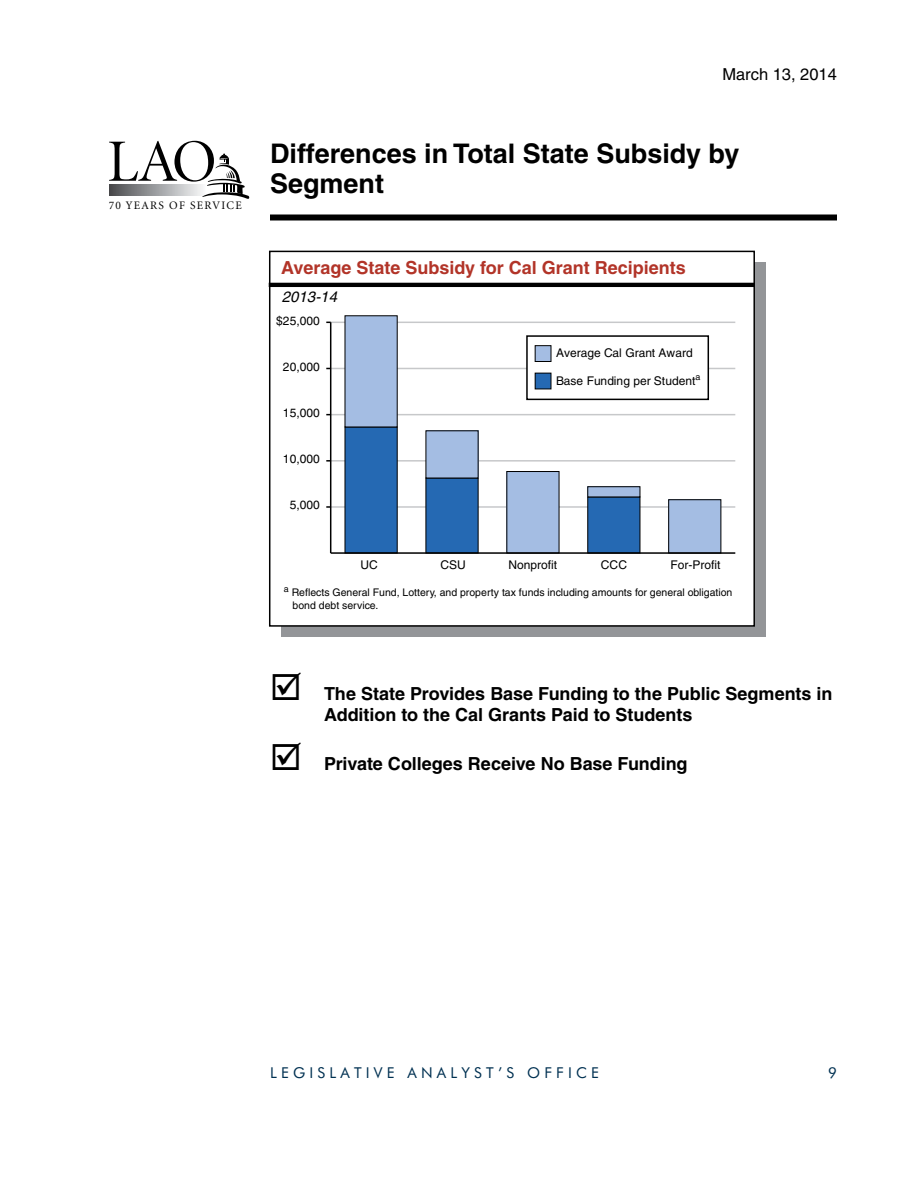
<style>
.page{position:relative;width:918px;height:1188px;background:#fff}
.page>*{position:absolute;margin:0;border:0;box-sizing:border-box;transform-origin:0 0}
.t1{font:60.15px "Minion Display";color:#000}
.t2{font:700 27px/30px "Helvetica";color:#000}
.t3{font:700 18px/21.6px "Helvetica";letter-spacing:-.005em;color:#000}
.t4{font:700 18px "Helvetica";color:#b23428}
.t5{font:italic 18px "Helvetica";color:#000}
.t6{font:16.5px "Helvetica";color:#000}
.t7{font:15px "Futura BT";letter-spacing:.28em;color:#003152}
.t8{font:italic 15px "Helvetica";color:#000}
.t9{font:12px "Helvetica";color:#010101}
.t10{font:11.55px "Minion";letter-spacing:.11em;color:#000}
.t11{font:10.5px/12.6px "Helvetica";color:#000}
</style>
<div class="page">
<div style="left:270px;top:214px;width:567px;height:6px;background:#000"></div>
<svg style="left:109px;top:185px;width:93px;height:11px"></svg>
<svg style="left:202px;top:154px;width:47px;height:45px"></svg>
<div style="left:282px;top:262px;width:484px;height:374px;background:#939598"></div>
<div style="left:270px;top:251px;width:484px;height:375px;background:#fff"></div>
<div style="left:269px;top:251px;width:486px;height:376px;border:2px solid #000"></div>
<hr style="left:269px;top:283px;width:486px;height:4px;background:#000">
<hr style="left:331px;top:322px;width:404px;height:1px;background:#c7c8ca">
<hr style="left:331px;top:368px;width:404px;height:1px;background:#c7c8ca">
<hr style="left:331px;top:414px;width:404px;height:1px;background:#c7c8ca">
<hr style="left:331px;top:460px;width:404px;height:2px;background:#c7c8ca">
<hr style="left:331px;top:506px;width:404px;height:2px;background:#c7c8ca">
<svg style="left:344px;top:315px;width:297px;height:237px"></svg>
<div style="left:669px;top:500px;width:52px;height:53px;background:#a4bde3"></div>
<div style="left:668px;top:499px;width:53px;height:54px;border:1px solid #000"></div>
<div style="left:588px;top:487px;width:52px;height:10px;background:#a4bde3"></div>
<div style="left:587px;top:486px;width:53px;height:11px;border:1px solid #000"></div>
<div style="left:507px;top:472px;width:52px;height:81px;background:#a4bde3"></div>
<hr style="left:330px;top:322px;width:1px;height:231px;background:#000">
<hr style="left:331px;top:552px;width:404px;height:2px;background:#000">
<div style="left:527px;top:336px;width:181px;height:63px;background:#fff"></div>
<div style="left:526px;top:335px;width:183px;height:65px;border:2px solid #000"></div>
<div style="left:535px;top:346px;width:16px;height:16px;background:#a4bde3"></div>
<div style="left:535px;top:345px;width:16px;height:17px;border:1px solid #000"></div>
<div style="left:535px;top:373px;width:16px;height:16px;background:#2569b3"></div>
<h1 class="t1" style="left:107px;top:132px;width:111px">LAO</h1>
<p class="t10" style="left:109px;top:200px;width:134px">70 YEARS OF SERVICE</p>
<p class="t5" style="left:764px;top:53px;width:61px">Analyst</p>
<p class="t6" style="left:722px;top:65px;width:116px">March 13, 2014</p>
<h2 class="t2" style="left:270px;top:138px;width:471px">Differences in Total State Subsidy by<br>Segment</h2>
<p class="t4" style="left:281px;top:257px;width:406px">Average State Subsidy for Cal Grant Recipients</p>
<p class="t8" style="left:282px;top:289px;width:57px">2013-14</p>
<p class="t9" style="left:276px;top:313px;width:45px">$25,000</p>
<p class="t9" style="left:283px;top:360px;width:38px">20,000</p>
<p class="t9" style="left:283px;top:406px;width:38px">15,000</p>
<p class="t9" style="left:283px;top:452px;width:38px">10,000</p>
<p class="t9" style="left:290px;top:498px;width:32px">5,000</p>
<p class="t9" style="left:556px;top:346px;width:138px">Average Cal Grant Award</p>
<p class="t9" style="left:556px;top:374px;width:146px">Base Funding per Student<sup>a</sup></p>
<p class="t9" style="left:360px;top:557px;width:19px">UC</p>
<p class="t9" style="left:440px;top:557px;width:27px">CSU</p>
<p class="t9" style="left:508px;top:557px;width:50px">Nonprofit</p>
<p class="t9" style="left:601px;top:557px;width:28px">CCC</p>
<p class="t9" style="left:671px;top:557px;width:52px">For-Profit</p>
<p class="t11" style="left:293px;top:586px;width:441px;text-indent:-9px"><sup>a</sup> Reflects General Fund, Lottery, and property tax funds including amounts for general obligation bond debt service.</p>
<p class="t3" style="left:324px;top:682px;width:510px">The State Provides Base Funding to the Public Segments in<br>Addition to the Cal Grants Paid to Students</p>
<p class="t3" style="left:324px;top:752px;width:365px">Private Colleges Receive No Base Funding</p>
<p class="t3" style="left:463px;top:696px;width:170px">ARTWORK #140058</p>
<p class="t7" style="left:270px;top:1064px;width:331px">LEGISLATIVE ANALYST’S OFFICE</p>
<p class="t7" style="left:828px;top:1064px;width:10px">9</p>
</div>
